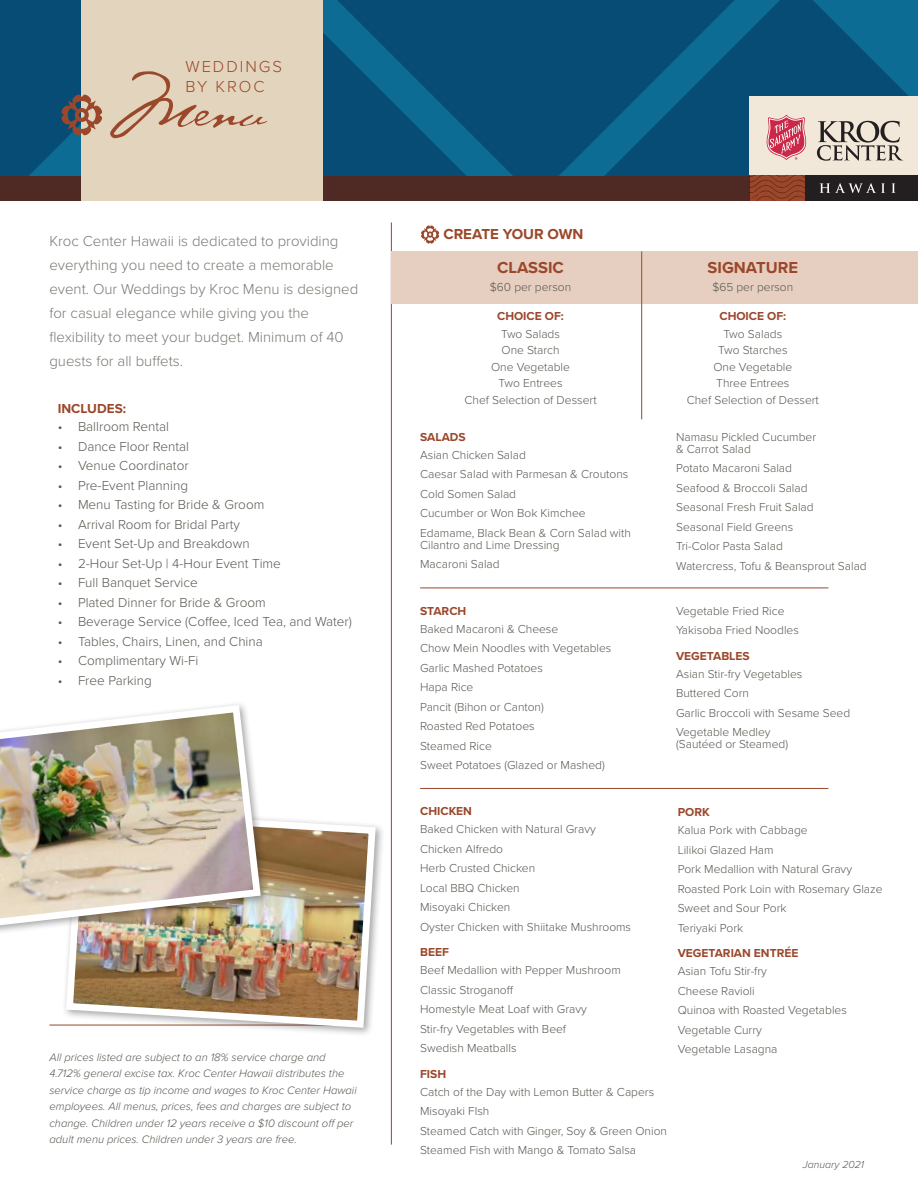
<style>
.page{position:relative;width:918px;height:1188px;background:#fff}
.page>*{position:absolute;margin:0;border:0;box-sizing:border-box;transform-origin:0 0}
.t1{font:64.5px "Cezanne";color:#9b472b}
.t2{font:700 16.5px "Proxima Nova";color:#9b472b}
.t3{font:300 16.5px/19.5px "Proxima Nova";letter-spacing:.12em;color:#9b472b}
.t4{font:300 15px/24px "Proxima Nova";color:#7a7972}
.t5{font:700 15px "Proxima Nova";color:#9b472b}
.t6{font:300 13.5px "Proxima Nova";color:#585750}
.t7{font:700 13.5px "Proxima Nova";color:#9b472b}
.t8{font:300 12px/19.5px "Proxima Nova";color:#585750}
.t9{font:700 12px "Proxima Nova";color:#9b472b}
.t10{font:italic 300 11.25px/16.5px "Proxima Nova";color:#585750}
.t11{font:italic 300 10.5px "Proxima Nova";color:#585750}
</style>
<div class="page">
<div style="left:0;top:171px;width:902px;height:29px;background:#4f2923"></div>
<div style="left:473px;top:0;width:125px;height:175px;background:#064c74"></div>
<svg style="left:323px;top:0;width:150px;height:175px;background:#07547c"></svg>
<svg style="left:598px;top:0;width:320px;height:175px;background:#08557d"></svg>
<svg style="left:750px;top:175px;width:56px;height:25px"></svg>
<div style="left:806px;top:175px;width:112px;height:25px;background:#231f20"></div>
<div style="left:750px;top:97px;width:168px;height:78px;background:#f1e8da"></div>
<svg style="left:817px;top:121px;width:86px;height:40px"></svg>
<svg style="left:766px;top:115px;width:41px;height:45px"></svg>
<svg style="left:820px;top:183px;width:76px;height:10px"></svg>
<div style="left:82px;top:0;width:241px;height:200px;background:#e3d5bd"></div>
<svg style="left:0;top:0;width:102px;height:175px"></svg>
<hr style="left:420px;top:588px;width:408px;height:1px;background:#9b472b">
<hr style="left:49px;top:1025px;width:314px;height:1px;background:#9b472b">
<hr style="left:391px;top:222px;width:1px;height:923px;background:#9b472b">
<div style="left:392px;top:251px;width:526px;height:53px;background:#e6cec0"></div>
<hr style="left:641px;top:251px;width:1px;height:168px;background:#9b472b">
<svg style="left:421px;top:225px;width:18px;height:19px"></svg>
<hr style="left:420px;top:788px;width:408px;height:1px;background:#9b472b">
<div style="left:62px;top:805px;width:323px;height:232px;background:#231f20;opacity:.4"></div>
<img style="left:62px;top:806px;width:317px;height:225px">
<div style="left:0;top:701px;width:270px;height:236px;background:#231f20;opacity:.4"></div>
<img style="left:0;top:701px;width:264px;height:230px">
<h2 class="t3" style="left:185px;top:56px;width:98px">WEDDINGS<br>BY KROC</h2>
<h1 class="t1" style="left:107px;top:65px;width:161px">Menu</h1>
<p class="t4" style="left:49px;top:229px;width:310px">Kroc Center Hawaii is dedicated to providing everything you need to create a memorable event. Our Weddings by Kroc Menu is designed for casual elegance while giving you the flexibility to meet your budget. Minimum of 40 guests for all buffets.</p>
<p class="t7" style="left:58px;top:399px;width:70px">INCLUDES:</p>
<p class="t6" style="left:58px;top:417px;width:113px">• Ballroom Rental</p>
<p class="t6" style="left:58px;top:436px;width:133px">• Dance Floor Rental</p>
<p class="t6" style="left:58px;top:456px;width:132px">• Venue Coordinator</p>
<p class="t6" style="left:58px;top:475px;width:132px">• Pre-Event Planning</p>
<p class="t6" style="left:58px;top:495px;width:208px">• Menu Tasting for Bride &amp; Groom</p>
<p class="t6" style="left:58px;top:514px;width:184px">• Arrival Room for Bridal Party</p>
<p class="t6" style="left:58px;top:534px;width:193px">• Event Set-Up and Breakdown</p>
<p class="t6" style="left:58px;top:553px;width:225px">• 2-Hour Set-Up | 4-Hour Event Time</p>
<p class="t6" style="left:58px;top:573px;width:142px">• Full Banquet Service</p>
<p class="t6" style="left:58px;top:592px;width:210px">• Plated Dinner for Bride &amp; Groom</p>
<p class="t6" style="left:58px;top:612px;width:296px">• Beverage Service (Coffee, Iced Tea, and Water)</p>
<p class="t6" style="left:58px;top:631px;width:207px">• Tables, Chairs, Linen, and China</p>
<p class="t6" style="left:58px;top:651px;width:142px">• Complimentary Wi-Fi</p>
<p class="t6" style="left:58px;top:670px;width:96px">• Free Parking</p>
<p class="t10" style="left:49px;top:1048px;width:309px">All prices listed are subject to an 18% service charge and 4.712% general excise tax. Kroc Center Hawaii distributes the service charge as tip income and wages to Kroc Center Hawaii employees. All menus, prices, fees and charges are subject to change. Children under 12 years receive a $10 discount off per adult menu prices. Children under 3 years are free.</p>
<p class="t5" style="left:443px;top:223px;width:142px">CREATE YOUR OWN</p>
<h2 class="t2" style="left:497px;top:256px;width:68px">CLASSIC</h2>
<p class="t8" style="left:490px;top:277px;width:83px">$60 per person</p>
<p class="t9" style="left:497px;top:307px;width:68px">CHOICE OF:</p>
<p class="t8" style="left:464px;top:325px;width:134px;line-height:16.5px;text-align:center">Two Salads<br>One Starch<br>One Vegetable<br>Two Entrees<br>Chef Selection of Dessert</p>
<p class="t9" style="left:420px;top:428px;width:47px">SALADS</p>
<p class="t8" style="left:420px;top:445px;width:212px">Asian Chicken Salad<br>Caesar Salad with Parmesan &amp; Croutons<br>Cold Somen Salad<br>Cucumber or Won Bok Kimchee<br>Edamame, Black Bean &amp; Corn Salad with</p>
<p class="t8" style="left:420px;top:535px;width:141px">Cilantro and Lime Dressing<br>Macaroni Salad</p>
<p class="t9" style="left:420px;top:602px;width:48px">STARCH</p>
<p class="t8" style="left:420px;top:618px;width:193px">Baked Macaroni &amp; Cheese<br>Chow Mein Noodles with Vegetables<br>Garlic Mashed Potatoes<br>Hapa Rice<br>Pancit (Bihon or Canton)<br>Roasted Red Potatoes<br>Steamed Rice<br>Sweet Potatoes (Glazed or Mashed)</p>
<h2 class="t2" style="left:708px;top:256px;width:92px">SIGNATURE</h2>
<p class="t8" style="left:712px;top:277px;width:82px">$65 per person</p>
<p class="t9" style="left:719px;top:307px;width:68px">CHOICE OF:</p>
<p class="t8" style="left:687px;top:325px;width:134px;line-height:16.5px;text-align:center">Two Salads<br>Two Starches<br>One Vegetable<br>Three Entrees<br>Chef Selection of Dessert</p>
<p class="t8" style="left:676px;top:430px;width:142px;line-height:12px">Namasu Pickled Cucumber &amp; Carrot Salad</p>
<p class="t8" style="left:676px;top:458px;width:192px">Potato Macaroni Salad<br>Seafood &amp; Broccoli Salad<br>Seasonal Fresh Fruit Salad<br>Seasonal Field Greens<br>Tri-Color Pasta Salad<br>Watercress, Tofu &amp; Beansprout Salad</p>
<p class="t8" style="left:676px;top:601px;width:124px">Vegetable Fried Rice<br>Yakisoba Fried Noodles</p>
<p class="t9" style="left:676px;top:647px;width:75px">VEGETABLES</p>
<p class="t8" style="left:676px;top:664px;width:176px">Asian Stir-fry Vegetables<br>Buttered Corn<br>Garlic Broccoli with Sesame Seed<br>Vegetable Medley</p>
<p class="t8" style="left:676px;top:734px;width:114px">(Sautéed or Steamed)</p>
<p class="t9" style="left:420px;top:802px;width:53px">CHICKEN</p>
<p class="t8" style="left:420px;top:819px;width:213px">Baked Chicken with Natural Gravy<br>Chicken Alfredo<br>Herb Crusted Chicken<br>Local BBQ Chicken<br>Misoyaki Chicken<br>Oyster Chicken with Shiitake Mushrooms</p>
<p class="t9" style="left:420px;top:943px;width:30px">BEEF</p>
<p class="t8" style="left:420px;top:960px;width:202px">Beef Medallion with Pepper Mushroom<br>Classic Stroganoff<br>Homestyle Meat Loaf with Gravy<br>Stir-fry Vegetables with Beef<br>Swedish Meatballs</p>
<p class="t9" style="left:420px;top:1065px;width:28px">FISH</p>
<p class="t8" style="left:420px;top:1082px;width:248px">Catch of the Day with Lemon Butter &amp; Capers Misoyaki FIsh<br>Steamed Catch with Ginger, Soy &amp; Green Onion Steamed Fish with Mango &amp; Tomato Salsa</p>
<p class="t9" style="left:678px;top:803px;width:34px">PORK</p>
<p class="t8" style="left:678px;top:820px;width:206px">Kalua Pork with Cabbage<br>Lilikoi Glazed Ham<br>Pork Medallion with Natural Gravy<br>Roasted Pork Loin with Rosemary Glaze<br>Sweet and Sour Pork<br>Teriyaki Pork</p>
<p class="t9" style="left:678px;top:944px;width:122px">VEGETARIAN ENTRÉE</p>
<p class="t8" style="left:678px;top:961px;width:171px">Asian Tofu Stir-fry<br>Cheese Ravioli<br>Quinoa with Roasted Vegetables<br>Vegetable Curry<br>Vegetable Lasagna</p>
<p class="t11" style="left:803px;top:1156px;width:63px">January 2021</p>
</div>
